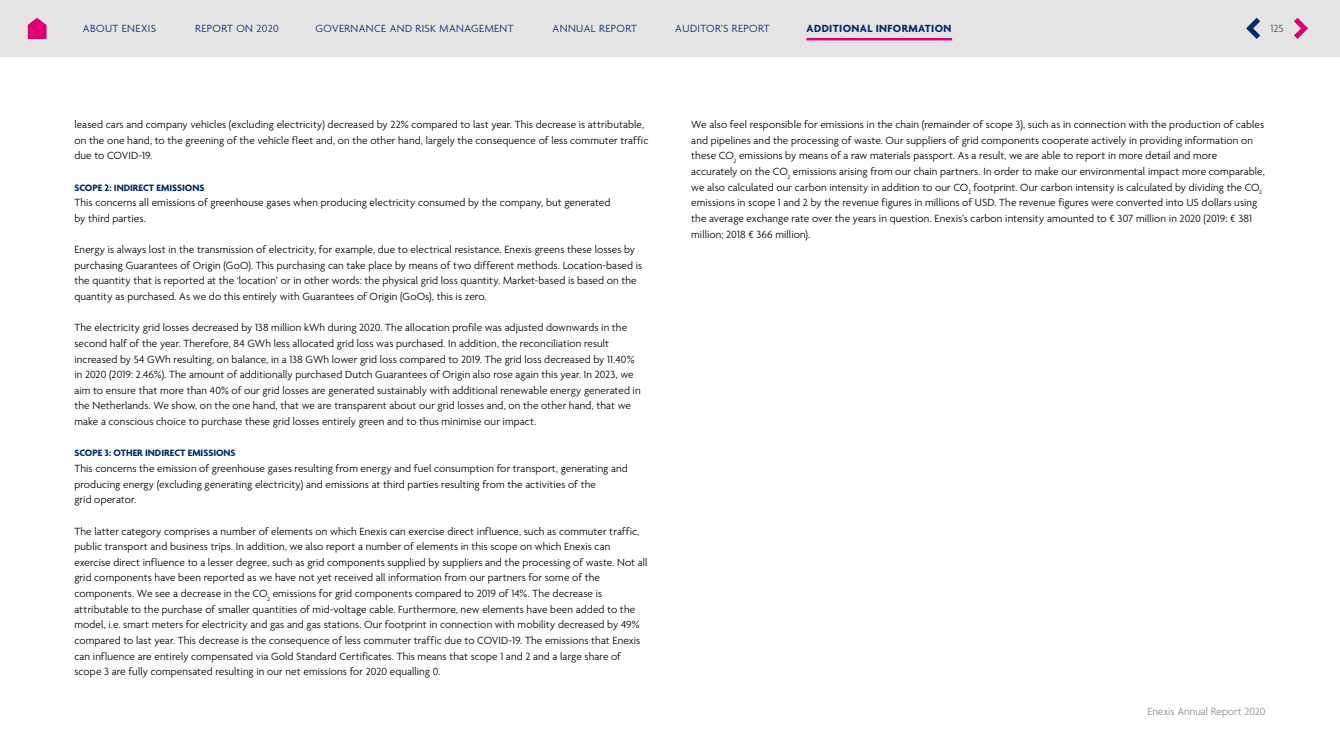
<style>
.page{position:relative;width:1340px;height:755px;background:#fff}
.page>*{position:absolute;margin:0;border:0;box-sizing:border-box;transform-origin:0 0}
.Paragraph_Body{font:300 11.25px/15.6px "Agenda";letter-spacing:.01em;color:#000}
.t1{font:300 11.25px "Agenda";letter-spacing:.035em;color:#04296c}
.t2{font:300 11.25px "Agenda";color:#8d8d8d}
.t3{font:700 11.25px "Agenda";letter-spacing:.035em;color:#04296c}
.t4{font:11.25px "Agenda";color:#635d63}
.Header_4{font:700 10px "Agenda";color:#04296c}
</style>
<div class="page">
<div style="left:0;top:0;width:1339px;height:57px;background:#e4e4e4"></div>
<svg style="left:1294px;top:18px;width:13px;height:21px"></svg>
<svg style="left:1246px;top:18px;width:14px;height:21px"></svg>
<svg style="left:28px;top:18px;width:18px;height:21px"></svg>
<hr style="left:806px;top:38px;width:146px;height:2px;background:#de0073">
<p class="t1" style="left:83px;top:23px;width:75px">ABOUT ENEXIS</p>
<p class="t1" style="left:195px;top:23px;width:85px">REPORT ON 2020</p>
<p class="t1" style="left:315px;top:23px;width:200px">GOVERNANCE AND RISK MANAGEMENT</p>
<p class="t1" style="left:552px;top:23px;width:86px">ANNUAL REPORT</p>
<p class="t1" style="left:675px;top:23px;width:96px">AUDITOR’S REPORT</p>
<p class="t3" style="left:806px;top:23px;width:146px">ADDITIONAL INFORMATION</p>
<p class="t4" style="left:1270px;top:22px;width:15px">125</p>
<p class="Paragraph_Body" style="left:74px;top:117px;width:575px">leased cars and company vehicles (excluding electricity) decreased by 22% compared to last year. This decrease is attributable, on the one hand, to the greening of the vehicle fleet and, on the other hand, largely the consequence of less commuter traffic due to COVID-19.</p>
<p class="Header_4" style="left:74px;top:182px;width:131px">SCOPE 2: INDIRECT EMISSIONS</p>
<p class="Paragraph_Body" style="left:74px;top:195px;width:537px">This concerns all emissions of greenhouse gases when producing electricity consumed by the company, but generated by third parties.</p>
<p class="Paragraph_Body" style="left:74px;top:242px;width:569px">Energy is always lost in the transmission of electricity, for example, due to electrical resistance. Enexis greens these losses by purchasing Guarantees of Origin (GoO). This purchasing can take place by means of two different methods. Location-based is the quantity that is reported at the ‘location’ or in other words: the physical grid loss quantity. Market-based is based on the quantity as purchased. As we do this entirely with Guarantees of Origin (GoOs), this is zero.</p>
<p class="Paragraph_Body" style="left:74px;top:320px;width:567px">The electricity grid losses decreased by 138 million kWh during 2020. The allocation profile was adjusted downwards in the second half of the year. Therefore, 84 GWh less allocated grid loss was purchased. In addition, the reconciliation result increased by 54 GWh resulting, on balance, in a 138 GWh lower grid loss compared to 2019. The grid loss decreased by 11.40% in 2020 (2019: 2.46%). The amount of additionally purchased Dutch Guarantees of Origin also rose again this year. In 2023, we aim to ensure that more than 40% of our grid losses are generated sustainably with additional renewable energy generated in the Netherlands. We show, on the one hand, that we are transparent about our grid losses and, on the other hand, that we make a conscious choice to purchase these grid losses entirely green and to thus minimise our impact.</p>
<p class="Header_4" style="left:74px;top:448px;width:163px">SCOPE 3: OTHER INDIRECT EMISSIONS</p>
<p class="Paragraph_Body" style="left:74px;top:461px;width:555px">This concerns the emission of greenhouse gases resulting from energy and fuel consumption for transport, generating and producing energy (excluding generating electricity) and emissions at third parties resulting from the activities of the<br>grid operator.</p>
<p class="Paragraph_Body" style="left:74px;top:524px;width:574px">The latter category comprises a number of elements on which Enexis can exercise direct influence, such as commuter traffic, public transport and business trips. In addition, we also report a number of elements in this scope on which Enexis can exercise direct influence to a lesser degree, such as grid components supplied by suppliers and the processing of waste. Not all grid components have been reported as we have not yet received all information from our partners for some of the components. We see a decrease in the CO<sub>2</sub> emissions for grid components compared to 2019 of 14%. The decrease is attributable to the purchase of smaller quantities of mid-voltage cable. Furthermore, new elements have been added to the model, i.e. smart meters for electricity and gas and gas stations. Our footprint in connection with mobility decreased by 49% compared to last year. This decrease is the consequence of less commuter traffic due to COVID-19. The emissions that Enexis can influence are entirely compensated via Gold Standard Certificates. This means that scope 1 and 2 and a large share of scope 3 are fully compensated resulting in our net emissions for 2020 equalling 0.</p>
<p class="Paragraph_Body" style="left:691px;top:117px;width:575px">We also feel responsible for emissions in the chain (remainder of scope 3), such as in connection with the production of cables and pipelines and the processing of waste. Our suppliers of grid components cooperate actively in providing information on these CO<sub>2</sub> emissions by means of a raw materials passport. As a result, we are able to report in more detail and more accurately on the CO<sub>2</sub> emissions arising from our chain partners. In order to make our environmental impact more comparable, we also calculated our carbon intensity in addition to our CO<sub>2</sub> footprint. Our carbon intensity is calculated by dividing the CO<sub>2 </sub>emissions in scope 1 and 2 by the revenue figures in millions of USD. The revenue figures were converted into US dollars using the average exchange rate over the years in question. Enexis’s carbon intensity amounted to € 307 million in 2020 (2019: € 381 million; 2018 € 366 million).</p>
<p class="t2" style="left:1147px;top:705px;width:120px">Enexis Annual Report 2020</p>
</div>
